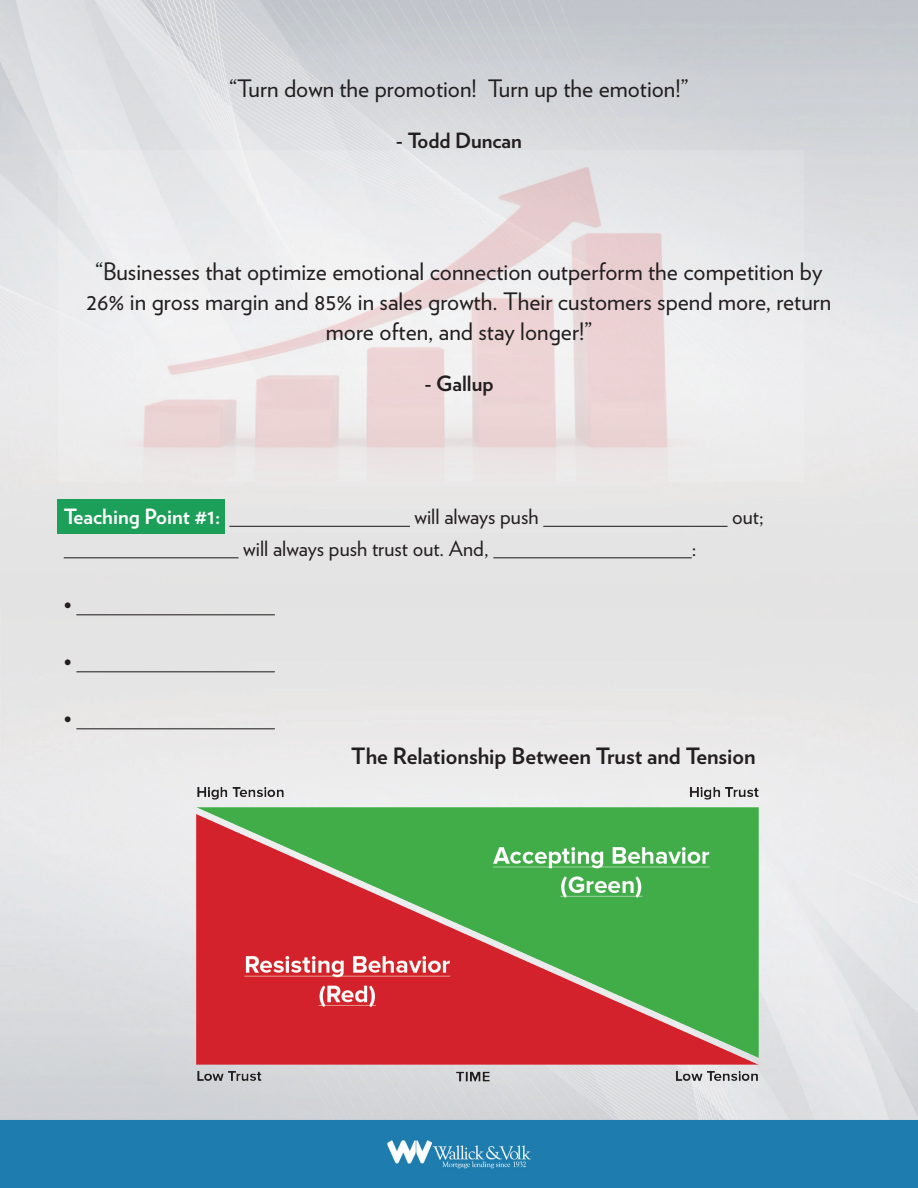
<style>
.page{position:relative;width:918px;height:1188px;background:#fff}
.page>*{position:absolute;margin:0;border:0;box-sizing:border-box;transform-origin:0 0}
.t1{font:24px/30px "Verlag";color:#231f20;text-align:center}
.t2{font:700 22.5px "Verlag";color:#231f20}
.t3{font:21px "Verlag";color:#231f20}
.t4{font:700 21px "Verlag";color:#231f20}
.t5{font:700 21px "Verlag";color:#fff}
</style>
<div class="page">
<img style="left:0;top:0;width:918px;height:1188px">
<img style="left:197px;top:787px;width:561px;height:295px">
<img style="left:58px;top:150px;width:746px;height:332px">
<div style="left:57px;top:500px;width:168px;height:34px;background:#1c9f58"></div>
<hr style="left:229px;top:526px;width:181px;height:1px;background:#231f20">
<hr style="left:543px;top:526px;width:185px;height:1px;background:#231f20">
<hr style="left:64px;top:557px;width:175px;height:1px;background:#231f20">
<hr style="left:493px;top:557px;width:199px;height:1px;background:#231f20">
<hr style="left:76px;top:614px;width:199px;height:1px;background:#231f20">
<hr style="left:76px;top:671px;width:199px;height:1px;background:#231f20">
<hr style="left:76px;top:728px;width:199px;height:1px;background:#231f20">
<p class="t1" style="left:230px;top:72px;width:460px">“Turn down the promotion! Turn up the emotion!”</p>
<p class="t4" style="left:396px;top:124px;width:128px">- Todd Duncan</p>
<p class="t1" style="left:87px;top:255px;width:746px">“Businesses that optimize emotional connection outperform the competition by<br>26% in gross margin and 85% in sales growth. Their customers spend more, return more often, and stay longer!”</p>
<p class="t4" style="left:424px;top:367px;width:71px">- Gallup</p>
<p class="t5" style="left:64px;top:500px;width:158px">Teaching Point #1:</p>
<p class="t3" style="left:415px;top:501px;width:126px">will always push</p>
<p class="t3" style="left:732px;top:501px;width:33px">out;</p>
<p class="t3" style="left:243px;top:532px;width:247px">will always push trust out. And,</p>
<p class="t3" style="left:692px;top:532px;width:6px">:</p>
<p class="t3" style="left:64px;top:589px;width:9px">•</p>
<p class="t3" style="left:64px;top:646px;width:9px">•</p>
<p class="t3" style="left:64px;top:703px;width:9px">•</p>
<p class="t2" style="left:351px;top:739px;width:406px">The Relationship Between Trust and Tension</p>
</div>
